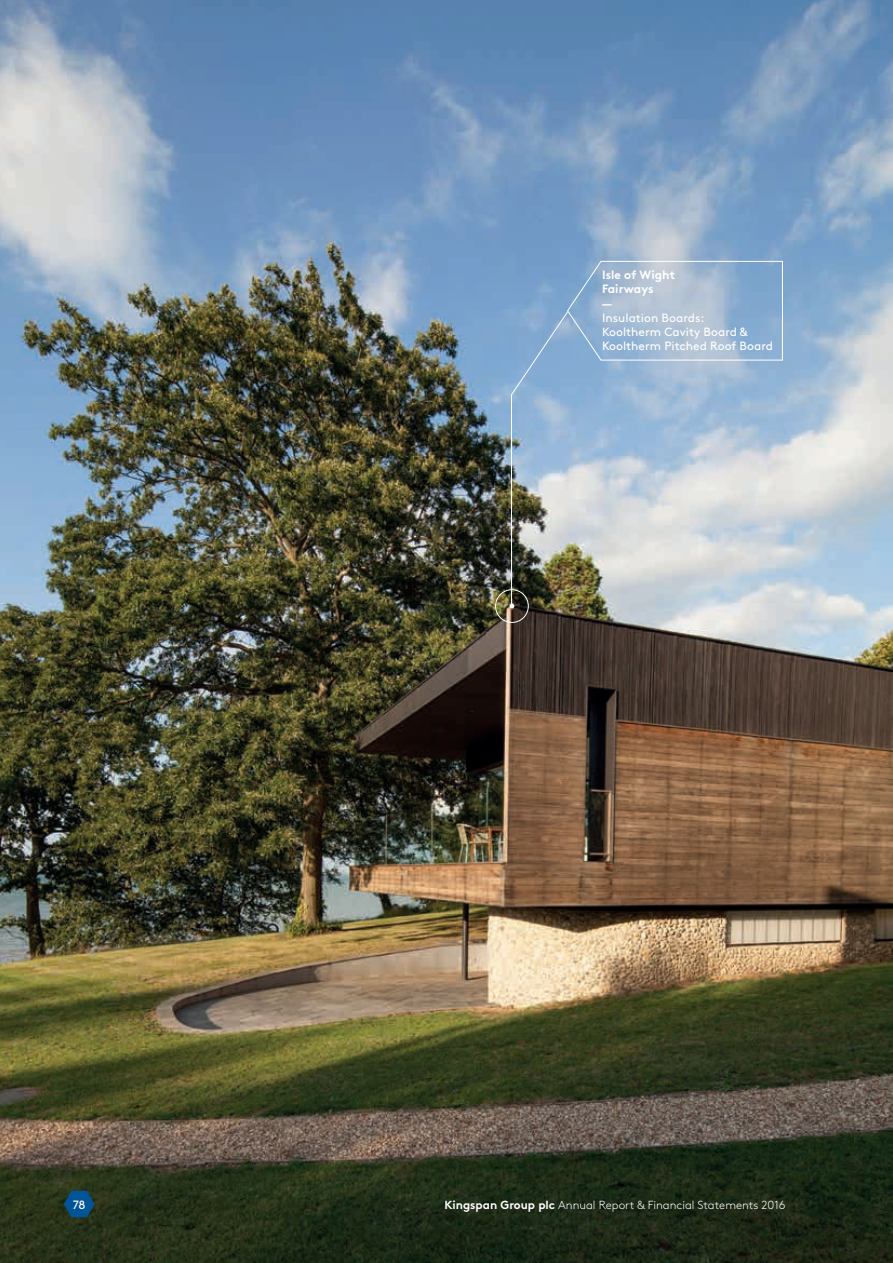
<style>
.page{position:relative;width:893px;height:1263px;background:#fff}
.page>*{position:absolute;margin:0;border:0;box-sizing:border-box;transform-origin:0 0}
.t1{font:12px/14.2px "Brown";color:#fff}
.t2{font:700 12px/14.2px "Brown";color:#fff}
.t3{font:300 11.7px "Brown";color:#fff}
.s1{font-weight:700}
</style>
<div class="page">
<img style="left:0;top:0;width:893px;height:1263px">
<svg style="left:64px;top:1191px;width:31px;height:26px"></svg>
<div style="left:495px;top:589px;width:34px;height:34px;border:1px solid #fff;border-radius:50%"></div>
<svg style="left:509px;top:261px;width:274px;height:347px;background:#a9bccc"></svg>
<p class="t2" style="left:602px;top:266px;width:75px">Isle of Wight<br>Fairways<br>—</p>
<p class="t1" style="left:602px;top:310px;width:172px">Insulation Boards:<br>Kooltherm Cavity Board &amp;<br>Kooltherm Pitched Roof Board</p>
<p class="t1" style="left:73px;top:1196px;width:14px">78</p>
<p class="t3" style="left:444px;top:1196px;width:343px"><span class="s1">Kingspan Group plc</span> Annual Report &amp; Financial Statements 2016</p>
</div>
